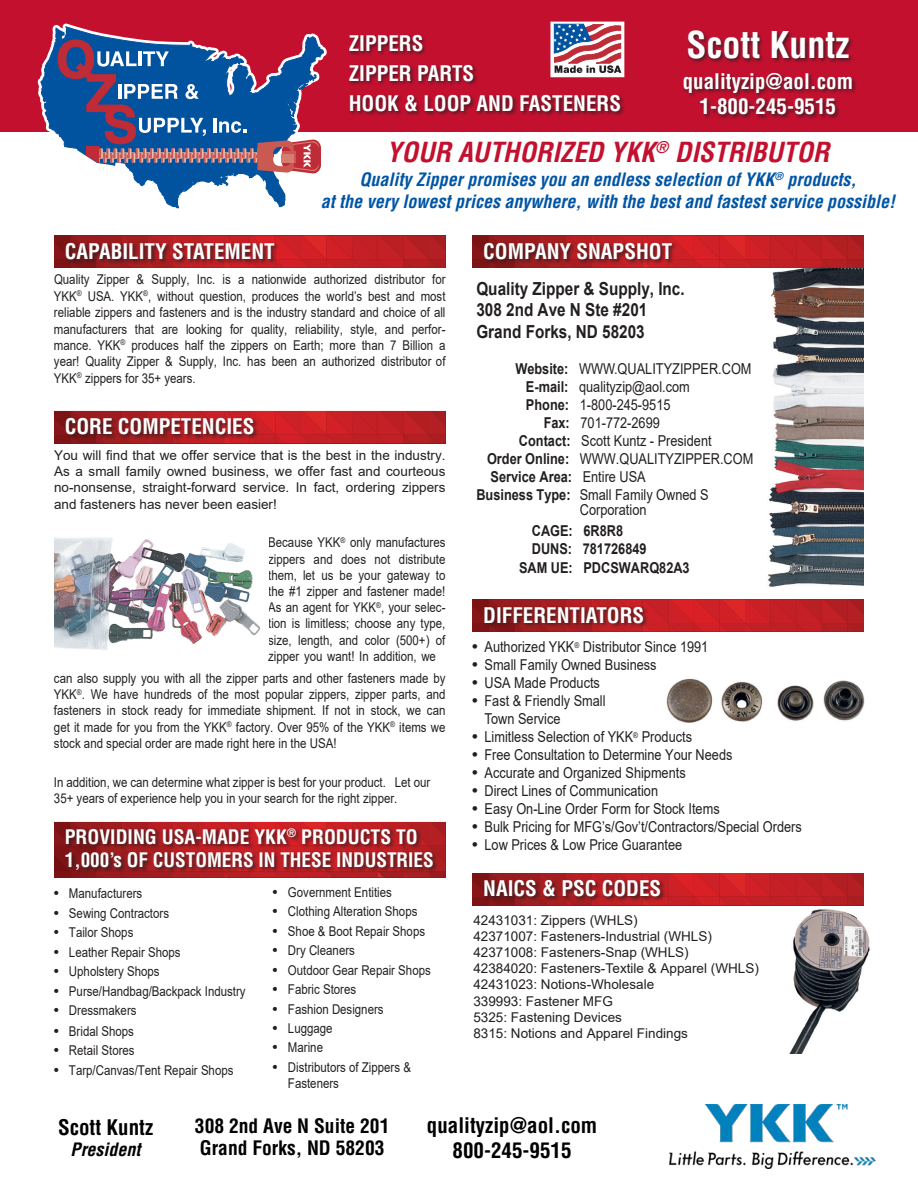
<style>
.page{position:relative;width:918px;height:1188px;background:#fff}
.page>*{position:absolute;margin:0;border:0;box-sizing:border-box;transform-origin:0 0}
.t1{font:700 condensed 36px "Helvetica";color:#fff}
.t2{font:italic 700 condensed 27px "Helvetica";color:#c3102f}
.t3{font:700 condensed 21px/30px "Helvetica";color:#fff}
.t4{font:700 condensed 21px/25.2px "Helvetica";color:#000;text-align:center}
.t5{font:700 condensed 19.5px/23.4px "Helvetica";color:#fff}
.t6{font:700 condensed 19.5px/22px "Helvetica";color:#000}
.t7{font:italic 700 condensed 18px/21.6px "Helvetica";color:#0155a5;text-align:center}
.t8{font:700 18px/21.6px "Arial";color:#231f20;scale:.85 1}
.t9{font:italic 700 condensed 18px "Helvetica";color:#000}
.t10{font:15px/18px "Arial";color:#231f20;scale:.85 1}
.t11{font:700 15px/18px "Arial";color:#231f20;scale:.85 1}
.t12{font:13.5px/16.2px "Arial";color:#231f20;text-align:justify;scale:.85 1}
.t13{font:13.5px/16.2px "Arial";color:#231f20;text-align:justify}
.s1{font-weight:700}
.s2{font-weight:400}
.s3{font-family:"Helvetica";font-stretch:condensed}
</style>
<div class="page">
<img style="left:666px;top:678px;width:199px;height:45px">
<img style="left:768px;top:268px;width:96px;height:319px">
<div style="left:0;top:0;width:918px;height:132px;background:#c3102f"></div>
<svg style="left:40px;top:27px;width:279px;height:181px"></svg>
<svg style="left:57px;top:39px;width:267px;height:138px"></svg>
<div style="left:348px;top:34px;width:277px;height:83px;background:#231f20;opacity:.75"></div>
<svg style="left:552px;top:24px;width:70px;height:51px"></svg>
<svg style="left:554px;top:24px;width:67px;height:49px;background:#a38296"></svg>
<div style="left:550px;top:22px;width:74px;height:55px;border:1px solid #fff"></div>
<div style="left:683px;top:29px;width:174px;height:91px;background:#231f20;opacity:.75"></div>
<svg style="left:54px;top:235px;width:392px;height:33px;background:#b91e23"></svg>
<svg style="left:472px;top:235px;width:392px;height:33px;background:#bb1e23"></svg>
<svg style="left:54px;top:411px;width:392px;height:32px;background:#bc1e23"></svg>
<div style="left:65px;top:242px;width:215px;height:22px;background:#231f20;opacity:.75"></div>
<div style="left:484px;top:242px;width:193px;height:22px;background:#231f20;opacity:.75"></div>
<div style="left:65px;top:417px;width:194px;height:23px;background:#231f20;opacity:.75"></div>
<img style="left:789px;top:909px;width:81px;height:145px">
<img style="left:54px;top:537px;width:207px;height:113px">
<svg style="left:54px;top:822px;width:392px;height:56px;background:#a91b1f"></svg>
<div style="left:65px;top:827px;width:373px;height:48px;background:#231f20;opacity:.75"></div>
<svg style="left:472px;top:599px;width:392px;height:33px;background:#bc1e23"></svg>
<svg style="left:472px;top:873px;width:392px;height:32px;background:#bd1e23"></svg>
<div style="left:484px;top:606px;width:165px;height:22px;background:#231f20;opacity:.75"></div>
<div style="left:484px;top:879px;width:182px;height:23px;background:#231f20;opacity:.75"></div>
<img style="left:669px;top:1105px;width:206px;height:63px">
<h3 class="t3" style="left:349px;top:28px;width:274px">ZIPPERS<br>ZIPPER PARTS<br>HOOK &amp; LOOP AND FASTENERS</h3>
<h1 class="t1" style="left:686px;top:22px;width:165px">Scott Kuntz</h1>
<h3 class="t3" style="left:683px;top:68px;width:172px;line-height:25.2px;text-align:center">qualityzip@aol.com<br>1-800-245-9515</h3>
<h2 class="t2" style="left:387px;top:135px;width:444px">YOUR AUTHORIZED YKK<sup>®</sup> DISTRIBUTOR</h2>
<h3 class="t7" style="left:321px;top:169px;width:576px">Quality Zipper promises you an endless selection of YKK<sup>®</sup> products,<br>at the very lowest prices anywhere, with the best and fastest service possible!</h3>
<h3 class="t3" style="left:65px;top:236px;width:211px">CAPABILITY STATEMENT</h3>
<h3 class="t3" style="left:483px;top:236px;width:190px">COMPANY SNAPSHOT</h3>
<p class="t12" style="left:54px;top:271px;width:462px">Quality Zipper &amp; Supply, Inc. is a nationwide authorized distributor for YKK<sup>®</sup> USA. YKK<sup>®</sup>, without question, produces the world’s best and most reliable zippers and fasteners and is the industry standard and choice of all manufacturers that are looking for quality, reliability, style, and perfor&shy;mance. YKK<sup>®</sup> produces half the zippers on Earth; more than 7 Billion a year! Quality Zipper &amp; Supply, Inc. has been an authorized distributor of YKK<sup>®</sup> zippers for 35+ years.</p>
<h3 class="t8" style="left:476px;top:278px;width:247px">Quality Zipper &amp; Supply, Inc.<br>308 2nd Ave N Ste #201<br>Grand Forks, ND 58203</h3>
<p class="t10" style="left:515px;top:360px;width:279px"><span class="s1">Website:</span> WWW.QUALITYZIPPER.COM</p>
<p class="t10" style="left:526px;top:378px;width:194px"><span class="s1">E-mail:</span> qualityzip@aol.com</p>
<p class="t10" style="left:526px;top:396px;width:172px"><span class="s1">Phone:</span> 1-800-245-9515</p>
<p class="t10" style="left:544px;top:414px;width:138px"><span class="s1">Fax:</span> 701-772-2699</p>
<p class="t10" style="left:519px;top:432px;width:228px"><span class="s1">Contact:</span> Scott Kuntz - President</p>
<p class="t10" style="left:487px;top:450px;width:315px"><span class="s1">Order Online:</span> WWW.QUALITYZIPPER.COM</p>
<p class="t11" style="left:491px;top:468px;width:184px">Service Area: <span class="s2">Entire USA</span></p>
<p class="t10" style="left:476px;top:486px;width:275px"><span class="s1">Business Type:</span> Small Family Owned S</p>
<h3 class="t3" style="left:65px;top:411px;width:191px">CORE COMPETENCIES</h3>
<p class="t13" style="left:54px;top:447px;width:393px">You will find that we offer service that is the best in the industry.<br>As a small family owned business, we offer fast and courteous no-nonsense, straight-forward service. In fact, ordering zippers and fasteners has never been easier!</p>
<p class="t12" style="left:268px;top:534px;width:210px">Because YKK<sup>®</sup> only manufactures zippers and does not distribute them, let us be your gateway to the #1 zipper and fastener made!<br>As an agent for YKK<sup>®</sup>, your selec&shy;tion is limitless; choose any type, size, length, and color (500+) of zipper you want! In addition, we</p>
<p class="t12" style="left:54px;top:670px;width:462px">can also supply you with all the zipper parts and other fasteners made by YKK<sup>®</sup>. We have hundreds of the most popular zippers, zipper parts, and fasteners in stock ready for immediate shipment. If not in stock, we can get it made for you from the YKK<sup>®</sup> factory. Over 95% of the YKK<sup>®</sup> items we stock and special order are made right here in the USA!</p>
<p class="t12" style="left:54px;top:774px;width:444px">In addition, we can determine what zipper is best for your product. Let our<br>35+ years of experience help you in your search for the right zipper.</p>
<p class="t10" style="left:580px;top:501px;width:80px">Corporation</p>
<p class="t11" style="left:532px;top:522px;width:137px">CAGE: 6R8R8<br>DUNS: 781726849</p>
<p class="t11" style="left:519px;top:559px;width:202px">SAM UE: PDCSWARQ82A3</p>
<h3 class="t3" style="left:483px;top:600px;width:163px">DIFFERENTIATORS</h3>
<p class="t10" style="left:472px;top:638px;width:279px"><span class="s3">•</span> Authorized YKK<sup>®</sup> Distributor Since 1991</p>
<p class="t10" style="left:473px;top:656px;width:218px"><span class="s3">•</span> Small Family Owned Business</p>
<p class="t10" style="left:473px;top:674px;width:152px"><span class="s3">•</span> USA Made Products</p>
<p class="t10" style="left:484px;top:692px;width:144px;text-indent:-12px"><span class="s3">•</span> Fast &amp; Friendly Small<br>Town Service</p>
<p class="t10" style="left:473px;top:728px;width:260px"><span class="s3">•</span> Limitless Selection of YKK<sup>®</sup> Products</p>
<p class="t10" style="left:473px;top:746px;width:307px"><span class="s3">•</span> Free Consultation to Determine Your Needs</p>
<p class="t10" style="left:473px;top:764px;width:252px"><span class="s3">•</span> Accurate and Organized Shipments</p>
<p class="t10" style="left:473px;top:782px;width:220px"><span class="s3">•</span> Direct Lines of Communication</p>
<p class="t10" style="left:473px;top:800px;width:292px"><span class="s3">•</span> Easy On-Line Order Form for Stock Items</p>
<p class="t10" style="left:473px;top:818px;width:389px"><span class="s3">•</span> Bulk Pricing for MFG’s/Gov’t/Contractors/Special Orders</p>
<p class="t10" style="left:473px;top:836px;width:248px"><span class="s3">•</span> Low Prices &amp; Low Price Guarantee</p>
<h3 class="t5" style="left:65px;top:825px;width:370px">PROVIDING USA-MADE YKK<sup>®</sup> PRODUCTS TO<br>1,000’s OF CUSTOMERS IN THESE INDUSTRIES</h3>
<p class="t12" style="left:273px;top:884px;width:141px"><span class="s3">•</span> Government Entities</p>
<p class="t12" style="left:273px;top:903px;width:171px"><span class="s3">•</span> Clothing Alteration Shops</p>
<p class="t12" style="left:273px;top:923px;width:180px"><span class="s3">•</span> Shoe &amp; Boot Repair Shops</p>
<p class="t12" style="left:273px;top:942px;width:98px"><span class="s3">•</span> Dry Cleaners</p>
<p class="t12" style="left:273px;top:962px;width:187px"><span class="s3">•</span> Outdoor Gear Repair Shops</p>
<p class="t12" style="left:273px;top:981px;width:99px"><span class="s3">•</span> Fabric Stores</p>
<p class="t12" style="left:273px;top:1001px;width:132px"><span class="s3">•</span> Fashion Designers</p>
<p class="t12" style="left:273px;top:1020px;width:72px"><span class="s3">•</span> Luggage</p>
<p class="t12" style="left:273px;top:1039px;width:60px"><span class="s3">•</span> Marine</p>
<p class="t12" style="left:288px;top:1059px;width:146px;text-indent:-15px"><span class="s3">•</span> Distributors of Zippers &amp;<br>Fasteners</p>
<h3 class="t3" style="left:483px;top:873px;width:179px">NAICS &amp; PSC CODES</h3>
<p class="t12" style="left:54px;top:885px;width:105px"><span class="s3">•</span> Manufacturers</p>
<p class="t12" style="left:54px;top:905px;width:137px"><span class="s3">•</span> Sewing Contractors</p>
<p class="t12" style="left:54px;top:924px;width:95px"><span class="s3">•</span> Tailor Shops</p>
<p class="t12" style="left:54px;top:944px;width:150px"><span class="s3">•</span> Leather Repair Shops</p>
<p class="t12" style="left:54px;top:963px;width:126px"><span class="s3">•</span> Upholstery Shops</p>
<p class="t12" style="left:54px;top:983px;width:227px"><span class="s3">•</span> Purse/Handbag/Backpack Industry</p>
<p class="t12" style="left:54px;top:1002px;width:99px"><span class="s3">•</span> Dressmakers</p>
<p class="t12" style="left:54px;top:1023px;width:96px"><span class="s3">•</span> Bridal Shops</p>
<p class="t12" style="left:54px;top:1043px;width:96px"><span class="s3">•</span> Retail Stores</p>
<p class="t12" style="left:54px;top:1062px;width:213px"><span class="s3">•</span> Tarp/Canvas/Tent Repair Shops</p>
<p class="t13" style="left:473px;top:912px;width:287px;text-align:left">42431031: Zippers (WHLS)<br>42371007: Fasteners-Industrial (WHLS)<br>42371008: Fasteners-Snap (WHLS)<br>42384020: Fasteners-Textile &amp; Apparel (WHLS)<br>42431023: Notions-Wholesale<br>339993: Fastener MFG<br>5325: Fastening Devices<br>8315: Notions and Apparel Findings</p>
<h3 class="t4" style="left:58px;top:1114px;width:97px">Scott Kuntz</h3>
<h3 class="t9" style="left:71px;top:1138px;width:72px">President</h3>
<h3 class="t6" style="left:195px;top:1115px;width:196px">308 2nd Ave N Suite 201<br>Grand Forks, ND 58203</h3>
<h3 class="t4" style="left:427px;top:1113px;width:172px">qualityzip@aol.com<br>800-245-9515</h3>
</div>
